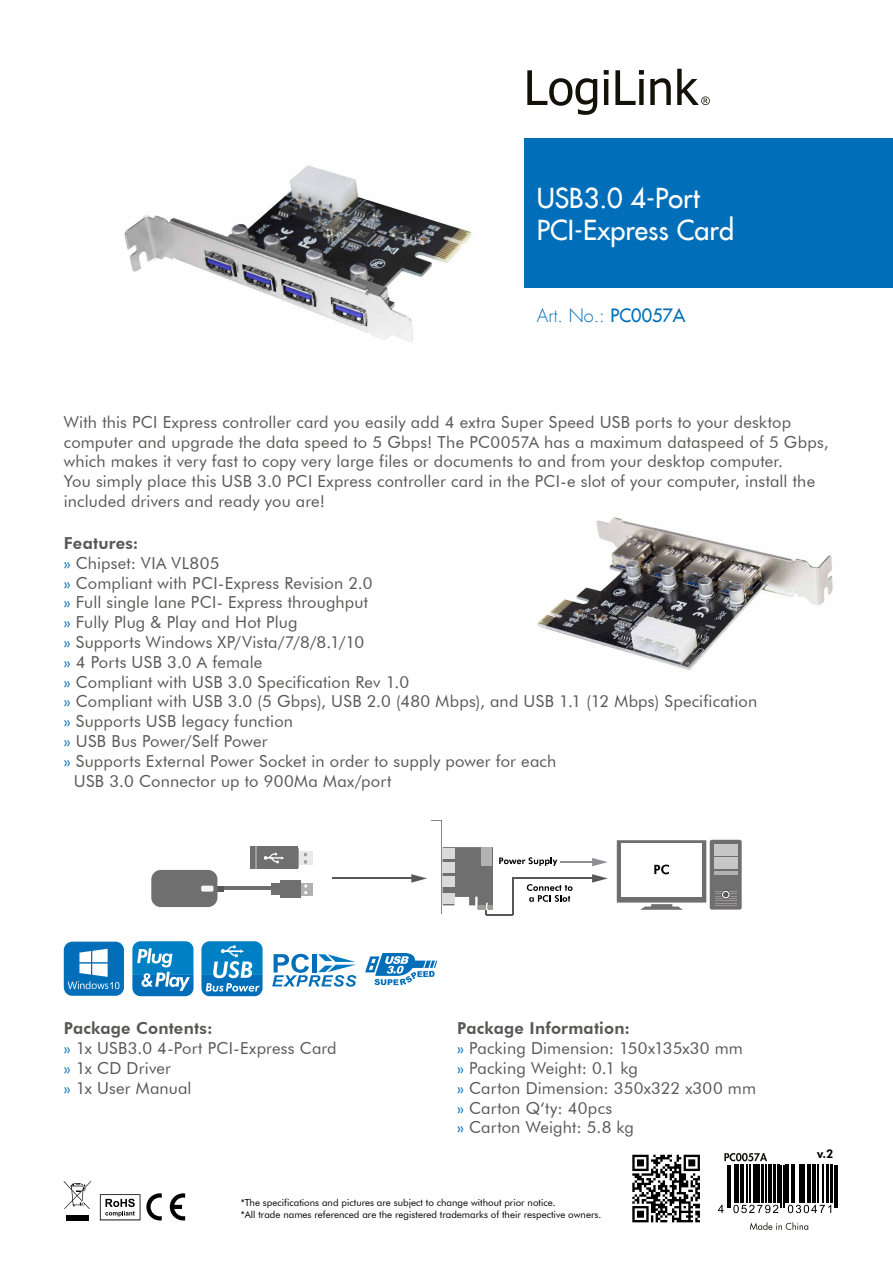
<style>
.page{position:relative;width:893px;height:1263px;background:#fff}
.page>*{position:absolute;margin:0;border:0;box-sizing:border-box;transform-origin:0 0}
.t1{font:27px/31.8px "Futura LT";color:#fff}
.t2{font:300 18px "Futura LT";color:#006eb8}
.t3{font:16.5px/19.8px "Futura BT";letter-spacing:.01em;color:#575756}
.t4{font:800 16.5px "Futura BT";letter-spacing:.015em;color:#575756}
.t5{font:800 12px "Futura BT";color:#000}
.t6{font:9.75px/11.7px "Futura BT";color:#000}
.s1{font-weight:400}
.s2{color:#006eb8}
.s3{font-weight:800}
</style>
<div class="page">
<svg style="left:100px;top:1194px;width:40px;height:26px"></svg>
<svg style="left:64px;top:1181px;width:27px;height:28px"></svg>
<div style="left:66px;top:1215px;width:23px;height:5px;background:#000"></div>
<svg style="left:146px;top:1193px;width:16px;height:27px"></svg>
<svg style="left:170px;top:1193px;width:15px;height:27px"></svg>
<svg style="left:527px;top:69px;width:183px;height:46px"></svg>
<div style="left:524px;top:138px;width:369px;height:150px;background:#006eb8"></div>
<div style="left:64px;top:942px;width:60px;height:54px;background:#006eb8;border-radius:8px"></div>
<svg style="left:68px;top:949px;width:51px;height:40px"></svg>
<svg style="left:365px;top:953px;width:72px;height:32px"></svg>
<svg style="left:272px;top:954px;width:84px;height:33px"></svg>
<svg style="left:201px;top:941px;width:62px;height:55px;background:#3695cc"></svg>
<svg style="left:132px;top:941px;width:61px;height:55px;background:#3394cc"></svg>
<svg style="left:724px;top:1153px;width:43px;height:8px"></svg>
<svg style="left:750px;top:1222px;width:58px;height:8px"></svg>
<svg style="left:733px;top:1205px;width:45px;height:8px"></svg>
<svg style="left:788px;top:1205px;width:43px;height:8px"></svg>
<svg style="left:718px;top:1205px;width:6px;height:8px"></svg>
<hr style="left:727px;top:1165px;width:1px;height:42px;background:#000">
<hr style="left:730px;top:1165px;width:1px;height:42px;background:#000">
<hr style="left:734px;top:1165px;width:3px;height:38px;background:#000">
<hr style="left:738px;top:1165px;width:1px;height:38px;background:#000">
<hr style="left:740px;top:1165px;width:4px;height:38px;background:#000">
<hr style="left:746px;top:1165px;width:1px;height:38px;background:#000">
<hr style="left:749px;top:1165px;width:1px;height:38px;background:#000">
<hr style="left:753px;top:1165px;width:2px;height:38px;background:#000">
<hr style="left:756px;top:1165px;width:4px;height:38px;background:#000">
<hr style="left:761px;top:1165px;width:2px;height:38px;background:#000">
<hr style="left:766px;top:1165px;width:1px;height:38px;background:#000">
<hr style="left:768px;top:1165px;width:3px;height:38px;background:#000">
<hr style="left:774px;top:1165px;width:2px;height:38px;background:#000">
<hr style="left:777px;top:1165px;width:2px;height:38px;background:#000">
<hr style="left:781px;top:1165px;width:1px;height:42px;background:#000">
<hr style="left:783px;top:1165px;width:1px;height:42px;background:#000">
<hr style="left:785px;top:1165px;width:4px;height:38px;background:#000">
<hr style="left:791px;top:1165px;width:1px;height:38px;background:#000">
<hr style="left:793px;top:1165px;width:1px;height:38px;background:#000">
<hr style="left:799px;top:1165px;width:1px;height:38px;background:#000">
<hr style="left:802px;top:1165px;width:3px;height:38px;background:#000">
<hr style="left:807px;top:1165px;width:1px;height:38px;background:#000">
<hr style="left:810px;top:1165px;width:1px;height:38px;background:#000">
<hr style="left:812px;top:1165px;width:3px;height:38px;background:#000">
<hr style="left:818px;top:1165px;width:1px;height:38px;background:#000">
<hr style="left:822px;top:1165px;width:1px;height:38px;background:#000">
<hr style="left:826px;top:1165px;width:2px;height:38px;background:#000">
<hr style="left:831px;top:1165px;width:2px;height:38px;background:#000">
<hr style="left:834px;top:1165px;width:1px;height:42px;background:#000">
<hr style="left:836px;top:1165px;width:1px;height:42px;background:#000">
<img style="left:124px;top:165px;width:348px;height:177px">
<svg style="left:632px;top:1155px;width:68px;height:67px"></svg>
<hr style="left:512px;top:878px;width:1px;height:37px;background:#575756">
<hr style="left:486px;top:914px;width:26px;height:2px;background:#575756">
<hr style="left:332px;top:877px;width:82px;height:2px;background:#575756">
<svg style="left:411px;top:874px;width:16px;height:9px"></svg>
<hr style="left:512px;top:877px;width:83px;height:2px;background:#575756">
<svg style="left:592px;top:874px;width:16px;height:9px"></svg>
<hr style="left:560px;top:861px;width:35px;height:2px;background:#8e8f92">
<svg style="left:592px;top:858px;width:16px;height:8px"></svg>
<svg style="left:617px;top:840px;width:125px;height:70px"></svg>
<div style="left:299px;top:851px;width:14px;height:14px;background:#e9e9e9"></div>
<hr style="left:297px;top:848px;width:2px;height:20px;background:#9d9d9c">
<svg style="left:304px;top:853px;width:3px;height:10px"></svg>
<div style="left:250px;top:847px;width:48px;height:22px;background:#6f6f6f"></div>
<svg style="left:264px;top:853px;width:20px;height:10px"></svg>
<svg style="left:256px;top:847px;width:1px;height:22px"></svg>
<div style="left:300px;top:883px;width:12px;height:12px;background:#b0b0b0"></div>
<svg style="left:304px;top:884px;width:3px;height:10px"></svg>
<div style="left:272px;top:883px;width:8px;height:11px;background:#6f6f6f"></div>
<div style="left:280px;top:880px;width:20px;height:17px;background:#6f6f6f"></div>
<hr style="left:218px;top:886px;width:57px;height:4px;background:#6f6f6f">
<svg style="left:217px;top:886px;width:6px;height:5px"></svg>
<div style="left:151px;top:870px;width:66px;height:37px;background:#6f6f6f;border-radius:9px"></div>
<div style="left:201px;top:886px;width:12px;height:5px;background:#f6f6f6;border-radius:2px"></div>
<svg style="left:443px;top:847px;width:50px;height:68px"></svg>
<hr style="left:442px;top:850px;width:1px;height:52px;background:#b2b2b2">
<hr style="left:441px;top:820px;width:1px;height:94px;background:#878787">
<div style="left:481px;top:847px;width:10px;height:19px;background:#b2b2b2"></div>
<div style="left:442px;top:849px;width:12px;height:10px;background:#dadada"></div>
<div style="left:442px;top:862px;width:12px;height:10px;background:#dadada"></div>
<div style="left:442px;top:893px;width:12px;height:10px;background:#dadada"></div>
<div style="left:442px;top:876px;width:12px;height:10px;background:#dadada"></div>
<svg style="left:527px;top:884px;width:46px;height:18px"></svg>
<svg style="left:499px;top:857px;width:58px;height:9px"></svg>
<img style="left:537px;top:517px;width:296px;height:153px">
<h1 class="t1" style="left:537px;top:182px;width:199px">USB3.0 4-Port<br>PCI-Express Card</h1>
<p class="t2" style="left:537px;top:305px;width:150px">Art. No.: <span class="s1">PC0057A</span></p>
<p class="t3" style="left:64px;top:412px;width:766px">With this PCI Express controller card you easily add 4 extra Super Speed USB ports to your desktop computer and upgrade the data speed to 5 Gbps! The PC0057A has a maximum dataspeed of 5 Gbps, which makes it very fast to copy very large files or documents to and from your desktop computer.<br>You simply place this USB 3.0 PCI Express controller card in the PCI-e slot of your computer, install the included drivers and ready you are!</p>
<p class="t4" style="left:64px;top:533px;width:76px">Features:</p>
<p class="t3" style="left:64px;top:553px;width:157px"><span class="s2">»</span> Chipset: VIA VL805</p>
<p class="t3" style="left:64px;top:573px;width:310px"><span class="s2">»</span> Compliant with PCI-Express Revision 2.0</p>
<p class="t3" style="left:64px;top:592px;width:306px"><span class="s2">»</span> Full single lane PCI- Express throughput</p>
<p class="t3" style="left:64px;top:612px;width:235px"><span class="s2">»</span> Fully Plug &amp; Play and Hot Plug</p>
<p class="t3" style="left:64px;top:632px;width:302px"><span class="s2">»</span> Supports Windows XP/Vista/7/8/8.1/10</p>
<p class="t3" style="left:64px;top:652px;width:200px"><span class="s2">»</span> 4 Ports USB 3.0 A female</p>
<p class="t3" style="left:64px;top:672px;width:347px"><span class="s2">»</span> Compliant with USB 3.0 Specification Rev 1.0</p>
<p class="t3" style="left:64px;top:691px;width:695px"><span class="s2">»</span> Compliant with USB 3.0 (5 Gbps), USB 2.0 (480 Mbps), and USB 1.1 (12 Mbps) Specification</p>
<p class="t3" style="left:64px;top:711px;width:231px"><span class="s2">»</span> Supports USB legacy function</p>
<p class="t3" style="left:64px;top:731px;width:205px"><span class="s2">»</span> USB Bus Power/Self Power</p>
<p class="t3" style="left:64px;top:751px;width:494px"><span class="s2">»</span> Supports External Power Socket in order to supply power for each</p>
<p class="t3" style="left:74px;top:771px;width:319px">USB 3.0 Connector up to 900Ma Max/port</p>
<p class="t3" style="left:64px;top:1018px;width:274px"><span class="s3">Package Contents:<br></span><span class="s2">»</span> 1x USB3.0 4-Port PCI-Express Card <span class="s2">»</span> 1x CD Driver<br><span class="s2">»</span> 1x User Manual</p>
<p class="t3" style="left:457px;top:1018px;width:300px"><span class="s3">Package Information:<br></span><span class="s2">»</span> Packing Dimension: 150x135x30 mm<br><span class="s2">»</span> Packing Weight: 0.1 kg<br><span class="s2">»</span> Carton Dimension: 350x322 x300 mm <span class="s2">»</span> Carton Q‘ty: 40pcs<br><span class="s2">»</span> Carton Weight: 5.8 kg</p>
<p class="t6" style="left:241px;top:1196px;width:362px">*The specifications and pictures are subject to change without prior notice.<br>*All trade names referenced are the registered trademarks of their respective owners.</p>
<p class="t5" style="left:817px;top:1147px;width:18px">v.2</p>
</div>
